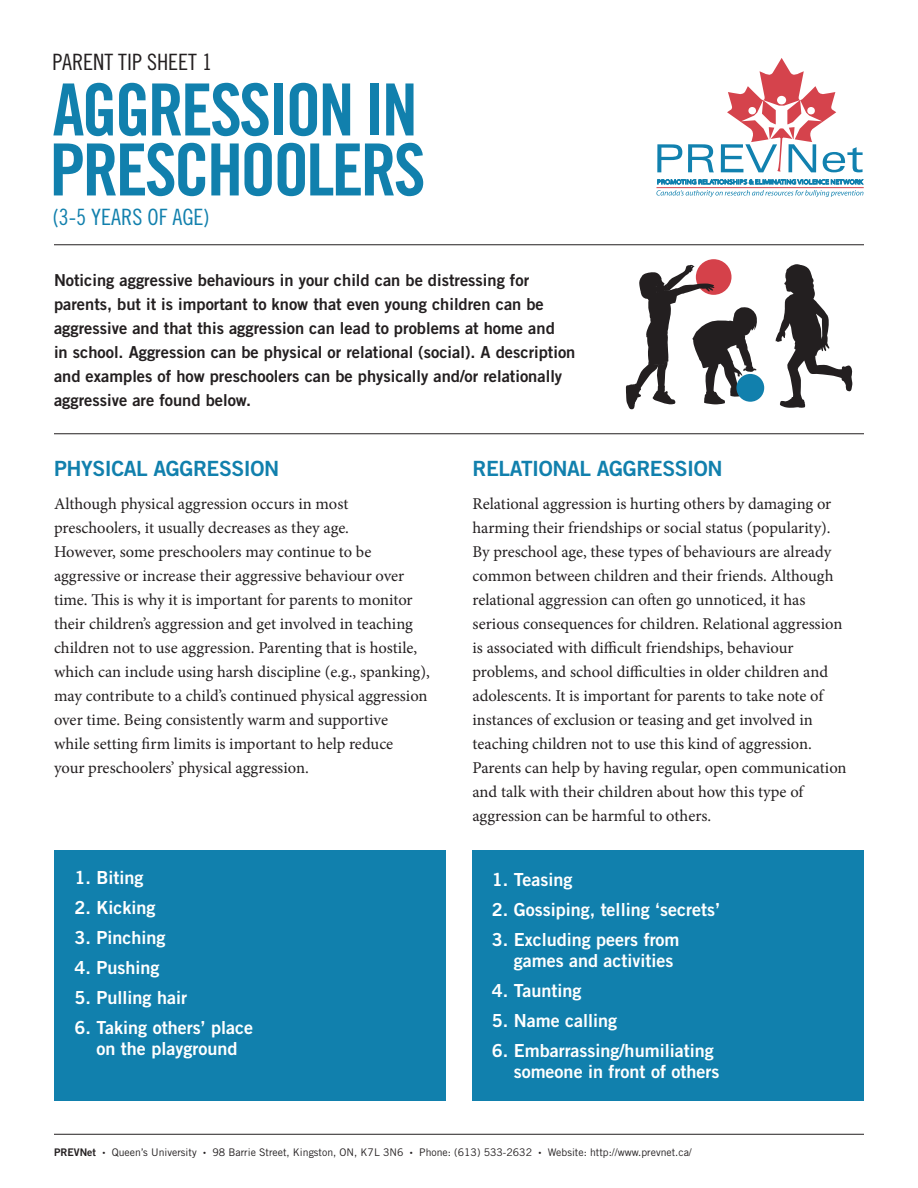
<style>
.page{position:relative;width:918px;height:1188px;background:#fff}
.page>*{position:absolute;margin:0;border:0;box-sizing:border-box;transform-origin:0 0}
.t1{font:72px "Trade Gothic Bold Cond Twenty";letter-spacing:-.04em;color:#1180ad}
.Header_Small{font:22.5px "Trade Gothic Cond Eighteen";color:#231f20}
.Header_Small-2{font:22.5px "Trade Gothic Cond Eighteen";color:#1180ad}
.Section_head{font:21px "Trade Gothic Bold Two";letter-spacing:-.02em;color:#1180ad}
.PF{font:18px/21px "Trade Gothic Bold Two";color:#fff}
.Body{font:16.5px/24px "Minion Pro";color:#231f20}
.Intro{font:16.5px/24px "Trade Gothic Bold Two";color:#231f20}
.t2{font:10.5px "Trade Gothic";color:#231f20}
.s1{font-family:"Trade Gothic Bold Two"}
.s2{font-family:"Trade Gothic Bold Two";font-size:6px}
</style>
<div class="page">
<hr style="left:54px;top:1134px;width:810px;height:1px;background:#231f20">
<svg style="left:656px;top:58px;width:208px;height:139px"></svg>
<hr style="left:656px;top:187px;width:208px;height:1px;background:#d5434c">
<hr style="left:54px;top:244px;width:810px;height:1px;background:#231f20">
<hr style="left:54px;top:433px;width:810px;height:1px;background:#231f20">
<div style="left:472px;top:850px;width:392px;height:251px;background:#1180ad"></div>
<div style="left:54px;top:850px;width:392px;height:251px;background:#1180ad"></div>
<div style="left:696px;top:259px;width:36px;height:36px;background:#d5414a;border-radius:50%"></div>
<svg style="left:626px;top:265px;width:132px;height:145px"></svg>
<svg style="left:776px;top:264px;width:77px;height:144px"></svg>
<div style="left:736px;top:374px;width:28px;height:28px;background:#1180ad;border-radius:50%"></div>
<p class="Header_Small" style="left:52px;top:49px;width:161px">PARENT TIP SHEET 1</p>
<p class="t1" style="left:53px;top:66px;width:367px">AGGRESSION IN</p>
<p class="t1" style="left:50px;top:126px;width:378px">PRESCHOOLERS</p>
<p class="Header_Small-2" style="left:52px;top:203px;width:159px">(3-5 YEARS OF AGE)</p>
<p class="Intro" style="left:54px;top:268px;width:523px">Noticing aggressive behaviours in your child can be distressing for parents, but it is important to know that even young children can be aggressive and that this aggression can lead to problems at home and<br>in school. Aggression can be physical or relational (social). A description and examples of how preschoolers can be physically and/or relationally aggressive are found below.</p>
<p class="Section_head" style="left:54px;top:455px;width:227px">PHYSICAL AGGRESSION</p>
<p class="Body" style="left:54px;top:492px;width:377px">Although physical aggression occurs in most preschoolers, it usually decreases as they age.<br>However, some preschoolers may continue to be aggressive or increase their aggressive behaviour over time. This is why it is important for parents to monitor their children’s aggression and get involved in teaching children not to use aggression. Parenting that is hostile, which can include using harsh discipline (e.g., spanking), may contribute to a child’s continued physical aggression over time. Being consistently warm and supportive<br>while setting firm limits is important to help reduce<br>your preschoolers’ physical aggression.</p>
<p class="PF" style="left:75px;top:867px;width:70px">1. Biting</p>
<p class="PF" style="left:75px;top:897px;width:82px">2. Kicking</p>
<p class="PF" style="left:75px;top:927px;width:93px">3. Pinching</p>
<p class="PF" style="left:75px;top:957px;width:86px">4. Pushing</p>
<p class="PF" style="left:75px;top:987px;width:114px">5. Pulling hair</p>
<p class="PF" style="left:75px;top:1017px;width:180px;text-align:center">6. Taking others’ place on the playground</p>
<p class="Section_head" style="left:472px;top:455px;width:252px">RELATIONAL AGGRESSION</p>
<p class="Body" style="left:472px;top:492px;width:376px">Relational aggression is hurting others by damaging or harming their friendships or social status (popularity).<br>By preschool age, these types of behaviours are already common between children and their friends. Although relational aggression can often go unnoticed, it has serious consequences for children. Relational aggression is associated with difficult friendships, behaviour problems, and school difficulties in older children and adolescents. It is important for parents to take note of instances of exclusion or teasing and get involved in teaching children not to use this kind of aggression.<br>Parents can help by having regular, open communication and talk with their children about how this type of aggression can be harmful to others.</p>
<p class="PF" style="left:492px;top:868px;width:82px">1. Teasing</p>
<p class="PF" style="left:492px;top:898px;width:230px">2. Gossiping, telling ‘secrets’</p>
<p class="PF" style="left:514px;top:928px;width:167px;text-indent:-22px">3. Excluding peers from games and activities</p>
<p class="PF" style="left:492px;top:979px;width:91px">4. Taunting</p>
<p class="PF" style="left:492px;top:1009px;width:127px">5. Name calling</p>
<p class="PF" style="left:514px;top:1039px;width:207px;text-indent:-22px">6. Embarrassing/humiliating someone in front of others</p>
<p class="t2" style="left:54px;top:1146px;width:639px"><span class="s1">PREVNet</span> <span class="s2">•</span> Queen’s University <span class="s2">•</span> 98 Barrie Street, Kingston, ON, K7L 3N6 <span class="s2">•</span> Phone: (613) 533-2632 <span class="s2">•</span> Website: http://www.prevnet.ca/</p>
</div>
